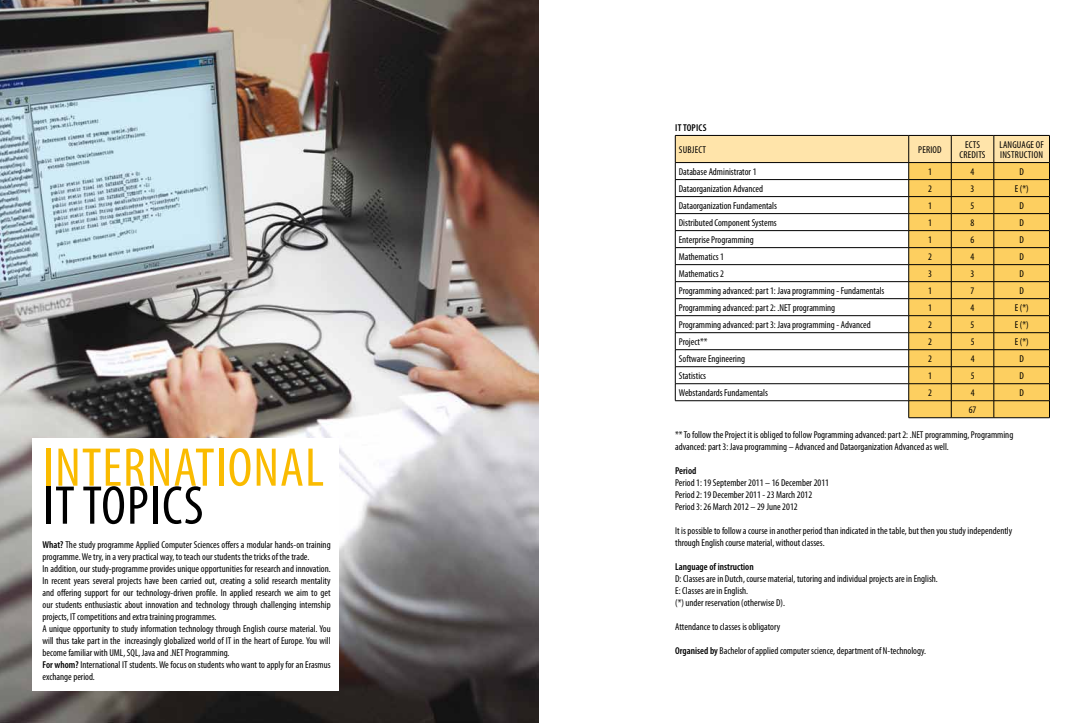
<style>
.page{position:relative;width:1078px;height:723px;background:#fff}
.page>*{position:absolute;margin:0;border:0;box-sizing:border-box;transform-origin:0 0}
.t1{font:condensed 55px "Myriad Pro";letter-spacing:.02em;color:#fabb00}
.t2{font:condensed 55px "Myriad Pro";letter-spacing:.02em;color:#000}
.t3{font:condensed 10px/12px "Myriad Pro";color:#000}
.t4{font:600 condensed 10px "Myriad Pro";color:#000}
.t5{font:condensed 10px/10px "Myriad Pro";letter-spacing:.02em;color:#000}
.s1{font-weight:600}
</style>
<div class="page">
<img style="left:0;top:0;width:539px;height:723px">
<div style="left:33px;top:438px;width:306px;height:252px;background:#fff"></div>
<svg style="left:675px;top:135px;width:375px;height:283px"></svg>
<hr style="left:908px;top:417px;width:43px;height:1px;background:#000">
<hr style="left:951px;top:417px;width:42px;height:1px;background:#000">
<hr style="left:993px;top:417px;width:56px;height:1px;background:#000">
<h1 class="t1" style="left:43px;top:434px;width:282px">International</h1>
<h1 class="t2" style="left:43px;top:472px;width:162px">it topics</h1>
<p class="t3" style="left:42px;top:538px;width:289px"><span class="s1">What?</span> The study programme Applied Computer Sciences offers a modular hands-on training programme. We try, in a very practical way, to teach our students the tricks of the trade.<br>In addition, our study-programme provides unique opportunities for research and innovation.<br>In recent years several projects have been carried out, creating a solid research mentality and offering support for our technology-driven profile. In applied research we aim to get our students enthusiastic about innovation and technology through challenging internship projects, IT competitions and extra training programmes.<br>A unique opportunity to study information technology through English course material. You will thus take part in the increasingly globalized world of IT in the heart of Europe. You will become familiar with UML, SQL, Java and .NET Programming.<br><span class="s1">For whom?</span> International IT students. We focus on students who want to apply for an Erasmus exchange period.</p>
<p class="t4" style="left:675px;top:122px;width:32px">it topi cs</p>
<p class="t3" style="left:678px;top:143px;width:29px">Subject</p>
<p class="t3" style="left:918px;top:143px;width:25px">period</p>
<p class="t5" style="left:959px;top:139px;width:28px;text-indent:6px">ECTS credits</p>
<p class="t5" style="left:999px;top:139px;width:46px">language of instruction</p>
<p class="t3" style="left:678px;top:165px;width:79px">Database Administrator 1</p>
<p class="t3" style="left:927px;top:165px;width:5px">1</p>
<p class="t3" style="left:970px;top:165px;width:5px">4</p>
<p class="t3" style="left:1019px;top:165px;width:5px">D</p>
<p class="t3" style="left:678px;top:182px;width:86px">Dataorganization Advanced</p>
<p class="t3" style="left:927px;top:182px;width:5px">2</p>
<p class="t3" style="left:970px;top:182px;width:5px">3</p>
<p class="t3" style="left:1014px;top:182px;width:15px">E (*)</p>
<p class="t3" style="left:678px;top:199px;width:100px">Dataorganization Fundamentals</p>
<p class="t3" style="left:927px;top:199px;width:5px">1</p>
<p class="t3" style="left:970px;top:199px;width:5px">5</p>
<p class="t3" style="left:1019px;top:199px;width:5px">D</p>
<p class="t3" style="left:678px;top:216px;width:99px">Distributed Component Systems</p>
<p class="t3" style="left:927px;top:216px;width:5px">1</p>
<p class="t3" style="left:970px;top:216px;width:5px">8</p>
<p class="t3" style="left:1019px;top:216px;width:5px">D</p>
<p class="t3" style="left:678px;top:233px;width:76px">Enterprise Programming</p>
<p class="t3" style="left:927px;top:233px;width:5px">1</p>
<p class="t3" style="left:970px;top:233px;width:5px">6</p>
<p class="t3" style="left:1019px;top:233px;width:5px">D</p>
<p class="t3" style="left:678px;top:250px;width:47px">Mathematics 1</p>
<p class="t3" style="left:927px;top:250px;width:5px">2</p>
<p class="t3" style="left:970px;top:250px;width:5px">4</p>
<p class="t3" style="left:1019px;top:250px;width:5px">D</p>
<p class="t3" style="left:678px;top:267px;width:47px">Mathematics 2</p>
<p class="t3" style="left:927px;top:267px;width:5px">3</p>
<p class="t3" style="left:970px;top:267px;width:5px">3</p>
<p class="t3" style="left:1019px;top:267px;width:5px">D</p>
<p class="t3" style="left:678px;top:284px;width:207px">Programming advanced: part 1: Java programming - Fundamentals</p>
<p class="t3" style="left:927px;top:284px;width:5px">1</p>
<p class="t3" style="left:970px;top:284px;width:5px">7</p>
<p class="t3" style="left:1019px;top:284px;width:5px">D</p>
<p class="t3" style="left:678px;top:301px;width:158px">Programming advanced: part 2: .NET programming</p>
<p class="t3" style="left:927px;top:301px;width:5px">1</p>
<p class="t3" style="left:970px;top:301px;width:5px">4</p>
<p class="t3" style="left:1014px;top:301px;width:15px">E (*)</p>
<p class="t3" style="left:678px;top:318px;width:193px">Programming advanced: part 3: Java programming - Advanced</p>
<p class="t3" style="left:927px;top:318px;width:5px">2</p>
<p class="t3" style="left:970px;top:318px;width:5px">5</p>
<p class="t3" style="left:1014px;top:318px;width:15px">E (*)</p>
<p class="t3" style="left:678px;top:335px;width:30px">Project**</p>
<p class="t3" style="left:927px;top:335px;width:5px">2</p>
<p class="t3" style="left:970px;top:335px;width:5px">5</p>
<p class="t3" style="left:1014px;top:335px;width:15px">E (*)</p>
<p class="t3" style="left:678px;top:352px;width:68px">Software Engineering</p>
<p class="t3" style="left:927px;top:352px;width:5px">2</p>
<p class="t3" style="left:970px;top:352px;width:5px">4</p>
<p class="t3" style="left:1019px;top:352px;width:5px">D</p>
<p class="t3" style="left:678px;top:369px;width:29px">Statistics</p>
<p class="t3" style="left:927px;top:369px;width:5px">1</p>
<p class="t3" style="left:970px;top:369px;width:5px">5</p>
<p class="t3" style="left:1019px;top:369px;width:5px">D</p>
<p class="t3" style="left:678px;top:386px;width:91px">Webstandards Fundamentals</p>
<p class="t3" style="left:927px;top:386px;width:5px">2</p>
<p class="t3" style="left:970px;top:386px;width:5px">4</p>
<p class="t3" style="left:1019px;top:386px;width:5px">D</p>
<p class="t3" style="left:968px;top:404px;width:9px">67</p>
<p class="t3" style="left:675px;top:428px;width:339px">**To follow the Project it is obliged to follow Pogramming advanced: part 2: .NET programming, Programming advanced: part 3: Java programming – Advanced and Dataorganization Advanced as well.</p>
<p class="t4" style="left:675px;top:464px;width:23px">Period</p>
<p class="t3" style="left:675px;top:476px;width:155px">Period 1: 19 September 2011 – 16 December 2011<br>Period 2: 19 December 2011 - 23 March 2012<br>Period 3: 26 March 2012 – 29 June 2012</p>
<p class="t3" style="left:675px;top:524px;width:338px">It is possible to follow a course in another period than indicated in the table, but then you study independently through English course material, without classes.</p>
<p class="t4" style="left:675px;top:560px;width:80px">Language of instruction</p>
<p class="t3" style="left:675px;top:572px;width:264px">D: Classes are in Dutch, course material, tutoring and individual projects are in English.<br>E: Classes are in English.<br>(*) under reservation (otherwise D).</p>
<p class="t3" style="left:675px;top:620px;width:106px">Attendance to classes is obligatory</p>
<p class="t3" style="left:675px;top:644px;width:252px"><span class="s1">Organised by</span> Bachelor of applied computer science, department of N-technology.</p>
</div>
